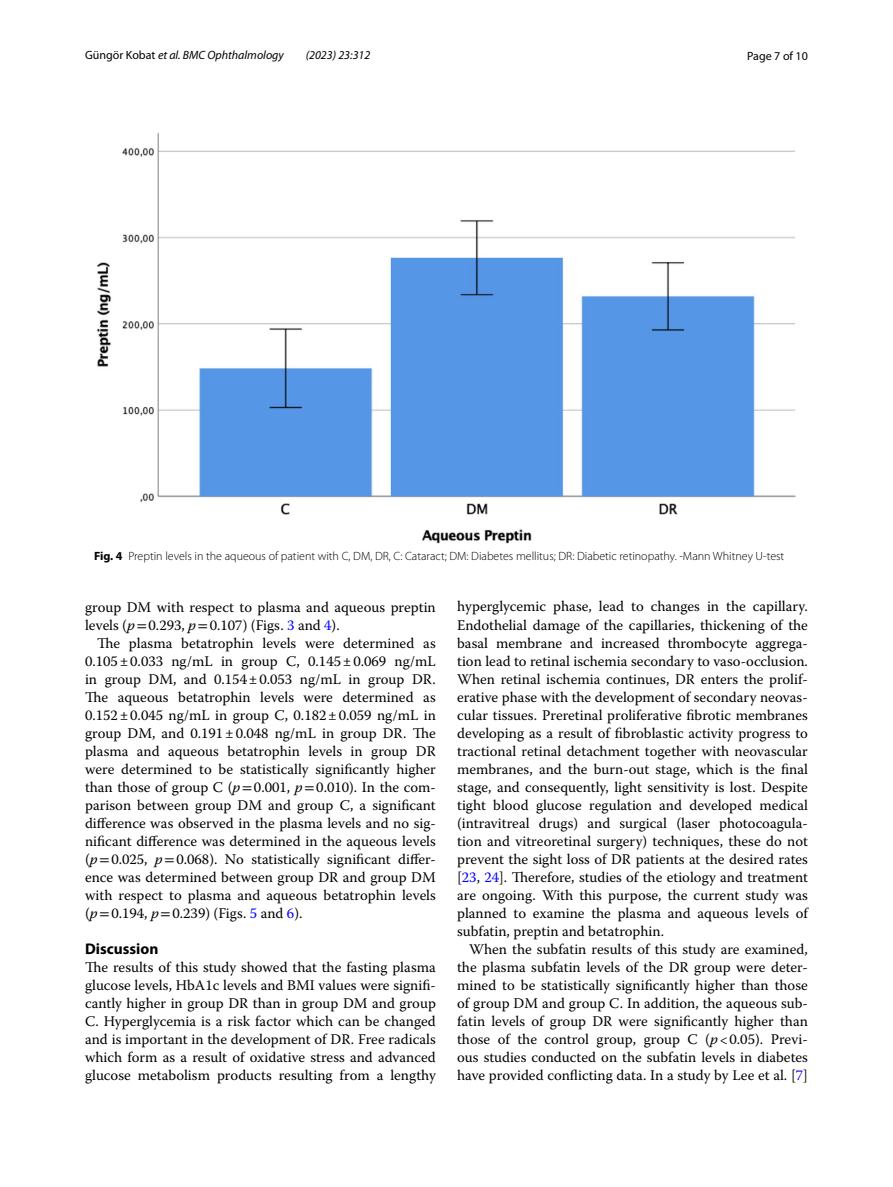
<style>
.page{position:relative;width:893px;height:1187px;background:#fff}
.page>*{position:absolute;margin:0;border:0;box-sizing:border-box;transform-origin:0 0}
.t1{font:700 15.45px "Myriad Pro";color:#000}
.t2{font:14.7px/18px "Warnock Pro";color:#000;text-align:justify}
.t3{font:300 12px "Myriad Pro";color:#000}
.t4{font:italic 12px "Myriad Pro";color:#000}
.t5{font:12px "Myriad Pro";color:#000}
.s1{font-style:normal}
.s2{font-weight:700}
.s3{font-style:italic}
.s4{font-family:"STIX"}
.s5{color:#00f}
</style>
<div class="page">
<img style="left:97px;top:133px;width:699px;height:411px">
<p class="t4" style="left:85px;top:48px;width:200px"><span class="s1">Güngör Kobat</span> et al. BMC Ophthalmology</p>
<p class="t4" style="left:306px;top:48px;width:66px">(2023) 23:312</p>
<p class="t5" style="left:747px;top:48px;width:62px">Page 7 of 10</p>
<p class="t3" style="left:94px;top:549px;width:692px"><span class="s2">Fig. 4</span> Preptin levels in the aqueous of patient with C, DM, DR, C: Cataract; DM: Diabetes mellitus; DR: Diabetic retinopathy. -Mann Whitney U-test</p>
<p class="t2" style="left:85px;top:597px;width:352px">group DM with respect to plasma and aqueous preptin levels (<span class="s3">p</span><span class="s4">=</span>0.293, <span class="s3">p</span><span class="s4">=</span>0.107) (Figs. <span class="s5">3</span> and <span class="s5">4</span>).</p>
<p class="t2" style="left:85px;top:633px;width:352px;text-indent:12px">The plasma betatrophin levels were determined as 0.105±0.033 ng/mL in group C, 0.145±0.069 ng/mL in group DM, and 0.154±0.053 ng/mL in group DR.<br>The aqueous betatrophin levels were determined as 0.152±0.045 ng/mL in group C, 0.182±0.059 ng/mL in group DM, and 0.191±0.048 ng/mL in group DR. The plasma and aqueous betatrophin levels in group DR were determined to be statistically significantly higher than those of group C (<span class="s3">p</span><span class="s4">=</span>0.001, <span class="s3">p</span><span class="s4">=</span>0.010). In the com&shy;parison between group DM and group C, a significant difference was observed in the plasma levels and no sig&shy;nificant difference was determined in the aqueous levels (<span class="s3">p</span><span class="s4">=</span>0.025, <span class="s3">p</span><span class="s4">=</span>0.068). No statistically significant differ&shy;ence was determined between group DR and group DM with respect to plasma and aqueous betatrophin levels (<span class="s3">p</span><span class="s4">=</span>0.194, <span class="s3">p</span><span class="s4">=</span>0.239) (Figs. <span class="s5">5</span> and <span class="s5">6</span>).</p>
<p class="t1" style="left:85px;top:938px;width:75px">Discussion</p>
<p class="t2" style="left:85px;top:957px;width:352px">The results of this study showed that the fasting plasma glucose levels, HbA1c levels and BMI values were signifi&shy;cantly higher in group DR than in group DM and group C. Hyperglycemia is a risk factor which can be changed and is important in the development of DR. Free radicals which form as a result of oxidative stress and advanced glucose metabolism products resulting from a lengthy</p>
<p class="t2" style="left:457px;top:597px;width:352px">hyperglycemic phase, lead to changes in the capillary.<br>Endothelial damage of the capillaries, thickening of the basal membrane and increased thrombocyte aggrega&shy;tion lead to retinal ischemia secondary to vaso-occlusion.<br>When retinal ischemia continues, DR enters the prolif&shy;erative phase with the development of secondary neovas&shy;cular tissues. Preretinal proliferative fibrotic membranes developing as a result of fibroblastic activity progress to tractional retinal detachment together with neovascular membranes, and the burn-out stage, which is the final stage, and consequently, light sensitivity is lost. Despite tight blood glucose regulation and developed medical (intravitreal drugs) and surgical (laser photocoagula&shy;tion and vitreoretinal surgery) techniques, these do not prevent the sight loss of DR patients at the desired rates [<span class="s5">23</span>, <span class="s5">24</span>]. Therefore, studies of the etiology and treatment are ongoing. With this purpose, the current study was planned to examine the plasma and aqueous levels of subfatin, preptin and betatrophin.</p>
<p class="t2" style="left:457px;top:939px;width:352px;text-indent:12px">When the subfatin results of this study are examined, the plasma subfatin levels of the DR group were deter&shy;mined to be statistically significantly higher than those of group DM and group C. In addition, the aqueous sub&shy;fatin levels of group DR were significantly higher than those of the control group, group C (<span class="s3">p</span>&lt;0.05). Previ&shy;ous studies conducted on the subfatin levels in diabetes have provided conflicting data. In a study by Lee et al. [<span class="s5">7</span>]</p>
</div>
